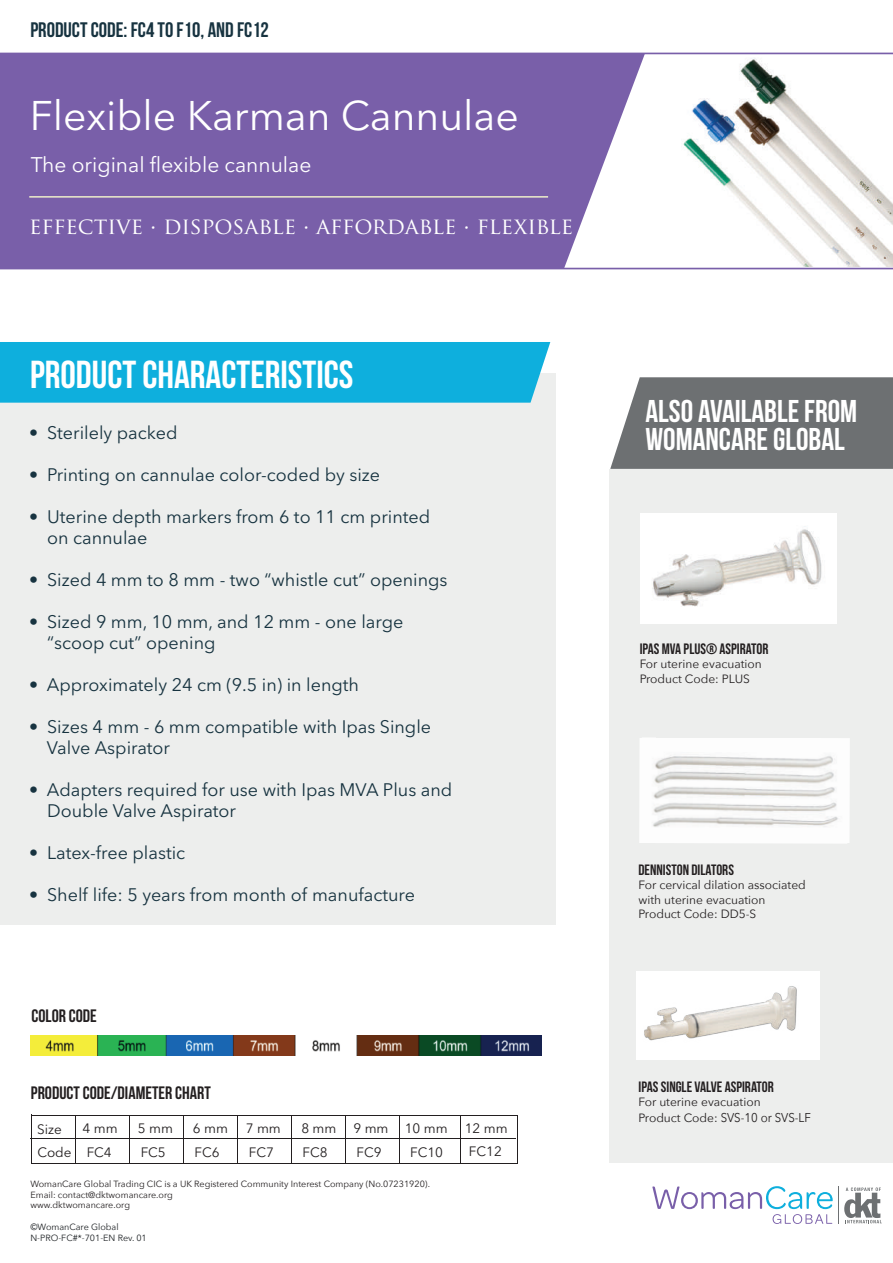
<style>
.page{position:relative;width:893px;height:1263px;background:#fff}
.page>*{position:absolute;margin:0;border:0;box-sizing:border-box;transform-origin:0 0}
.t1{font:41.1px "Avenir Next LT Pro";color:#fff}
.t2{font:39px "Bebas Neue";color:#fff}
.t3{font:31.5px/28.5px "Bebas Neue";color:#fff}
.t4{font:22.5px "Trajan Pro";color:#fff}
.t5{font:21px "Bebas Neue";color:#173340}
.t6{font:21px "Avenir Next LT Pro";color:#fff}
.t7{font:18px/21px "Avenir Next LT Pro";color:#173340}
.t8{font:18px "Bebas Neue";color:#231f20}
.t9{font:15px "Bebas Neue";color:#231f20}
.t10{font:15px "Bebas Neue";color:#231f20}
.t11{font:13.5px/22.8px "Avenir Next LT Pro";color:#231f20}
.t12{font:12.75px "Avenir Next";color:#231f20;scale:.91 1}
.t13{font:12px/14.4px "Avenir Next";color:#231f20}
.t14{font:9px/10.8px "Avenir Next";color:#231f20}
.t15{font:9px/10.8px "Avenir Next";color:#1d2124}
.s1{color:#edeeed}
.s2{font-size:12px}
</style>
<div class="page">
<div style="left:0;top:373px;width:555px;height:552px;background:#edeeed"></div>
<div style="left:0;top:342px;width:550px;height:61px;background:#0eafdd"></div>
<div style="left:0;top:54px;width:645px;height:214px;background:#795fa9"></div>
<hr style="left:29px;top:196px;width:519px;height:2px;background:#eeeeca">
<img style="left:658px;top:52px;width:235px;height:214px">
<hr style="left:0;top:268px;width:893px;height:1px;background:#795fa9">
<div style="left:610px;top:469px;width:283px;height:694px;background:#edeeed"></div>
<svg style="left:610px;top:377px;width:283px;height:92px;background:#75787a"></svg>
<div style="left:636px;top:971px;width:183px;height:88px;background:#fff"></div>
<img style="left:644px;top:986px;width:153px;height:55px">
<img style="left:641px;top:738px;width:209px;height:105px">
<img style="left:641px;top:514px;width:196px;height:110px">
<img style="left:31px;top:1035px;width:510px;height:20px">
<hr style="left:0;top:53px;width:893px;height:1px;background:#795fa9">
<hr style="left:31px;top:1115px;width:486px;height:1px;background:#231f20">
<hr style="left:31px;top:1163px;width:485px;height:1px;background:#231f20">
<hr style="left:30px;top:1138px;width:486px;height:1px;background:#231f20">
<hr style="left:75px;top:1115px;width:1px;height:48px;background:#231f20">
<hr style="left:129px;top:1116px;width:1px;height:48px;background:#231f20">
<hr style="left:183px;top:1116px;width:1px;height:48px;background:#231f20">
<hr style="left:237px;top:1115px;width:1px;height:48px;background:#231f20">
<hr style="left:291px;top:1115px;width:1px;height:48px;background:#231f20">
<hr style="left:345px;top:1115px;width:1px;height:48px;background:#231f20">
<hr style="left:399px;top:1115px;width:1px;height:48px;background:#231f20">
<hr style="left:460px;top:1115px;width:1px;height:48px;background:#231f20">
<hr style="left:31px;top:1115px;width:1px;height:48px;background:#231f20">
<hr style="left:517px;top:1115px;width:1px;height:48px;background:#231f20">
<svg style="left:844px;top:1187px;width:38px;height:36px"></svg>
<svg style="left:652px;top:1186px;width:181px;height:38px"></svg>
<hr style="left:838px;top:1186px;width:1px;height:38px;background:#6d7072">
<p class="t5" style="left:30px;top:18px;width:240px">PRODUCT CODE: FC4 TO F10, AND FC12</p>
<h1 class="t1" style="left:30px;top:92px;width:491px">Flexible Karman Cannulae</h1>
<p class="t6" style="left:31px;top:152px;width:282px">The original flexible cannulae</p>
<p class="t4" style="left:29px;top:212px;width:546px">EFFECTIVE · DISPOSABLE · AFFORDABLE · FLEXIBLE</p>
<h2 class="t2" style="left:30px;top:353px;width:325px">PRODUCT CHARACTERISTICS</h2>
<p class="t7" style="left:29px;top:422px;width:150px">• Sterilely packed</p>
<p class="t7" style="left:29px;top:464px;width:352px">• Printing on cannulae color-coded by size</p>
<p class="t7" style="left:47px;top:506px;width:385px;text-indent:-18px">• Uterine depth markers from 6 to 11 cm printed on cannulae</p>
<p class="t7" style="left:29px;top:569px;width:420px">• Sized 4 mm to 8 mm - two “whistle cut” openings</p>
<p class="t7" style="left:29px;top:611px;width:376px">• Sized 9 mm, 10 mm, and 12 mm - one large</p>
<p class="t7" style="left:29px;top:632px;width:188px"><span class="s1">•</span> “scoop cut” opening</p>
<p class="t7" style="left:29px;top:674px;width:331px">• Approximately 24 cm (9.5 in) in length</p>
<p class="t7" style="left:47px;top:716px;width:386px;text-indent:-18px">• Sizes 4 mm - 6 mm compatible with Ipas Single<br>Valve Aspirator</p>
<p class="t7" style="left:47px;top:779px;width:407px;text-indent:-18px">• Adapters required for use with Ipas MVA Plus and<br>Double Valve Aspirator</p>
<p class="t7" style="left:29px;top:842px;width:158px">• Latex-free plastic</p>
<p class="t7" style="left:29px;top:884px;width:387px">• Shelf life: 5 years from month of manufacture</p>
<p class="t8" style="left:32px;top:1006px;width:67px">COLOR CODE</p>
<p class="t8" style="left:31px;top:1082px;width:181px">PRODUCT CODE/DIAMETER CHART</p>
<p class="t11" style="left:37px;top:1118px;width:36px">Size<br>Code</p>
<p class="t11" style="left:83px;top:1117px;width:37px">4 mm</p>
<p class="t11" style="left:138px;top:1117px;width:37px">5 mm</p>
<p class="t11" style="left:193px;top:1117px;width:37px">6 mm</p>
<p class="t11" style="left:246px;top:1117px;width:37px">7 mm</p>
<p class="t11" style="left:301px;top:1117px;width:37px">8 mm</p>
<p class="t11" style="left:353px;top:1117px;width:96px">9 mm 10 mm</p>
<p class="t11" style="left:465px;top:1117px;width:44px">12 mm</p>
<p class="t11" style="left:87px;top:1140px;width:27px">FC4</p>
<p class="t11" style="left:141px;top:1140px;width:27px">FC5</p>
<p class="t11" style="left:195px;top:1140px;width:27px">FC6</p>
<p class="t11" style="left:249px;top:1140px;width:27px">FC7</p>
<p class="t11" style="left:302px;top:1140px;width:27px">FC8</p>
<p class="t11" style="left:357px;top:1140px;width:27px">FC9</p>
<p class="t11" style="left:410px;top:1140px;width:34px">FC10</p>
<p class="t11" style="left:469px;top:1140px;width:34px">FC12</p>
<p class="t14" style="left:30px;top:1178px;width:401px">WomanCare Global Trading CIC is a UK Registered Community Interest Company (No.07231920).<br>Email: contact@dktwomancare.org<br>www.dktwomancare.org</p>
<p class="t15" style="left:30px;top:1221px;width:118px">©WomanCare Global<br>N-PRO-FC#*-701-EN Rev. 01</p>
<h3 class="t3" style="left:645px;top:396px;width:213px">ALSO AVAILABLE FROM<br>WOMANCARE GLOBAL</h3>
<p class="t10" style="left:640px;top:640px;width:130px">IPAS MVA PLUS® ASPIRATOR</p>
<p class="t13" style="left:640px;top:656px;width:124px">For uterine evacuation<br>Product Code: PLUS</p>
<p class="t9" style="left:638px;top:862px;width:97px">DENNISTON DILATORS</p>
<p class="t13" style="left:638px;top:877px;width:169px">For cervical dilation associated with uterine evacuation<br>Product Code: DD5-S</p>
<p class="t9" style="left:638px;top:1078px;width:137px">IPAS SINGLE VALVE ASPIRATOR</p>
<p class="t13" style="left:638px;top:1094px;width:124px">For uterine evacuation</p>
<p class="t12" style="left:638px;top:1106px;width:191px"><span class="s2">Product Code:</span> SVS-10 or SVS-LF</p>
</div>
